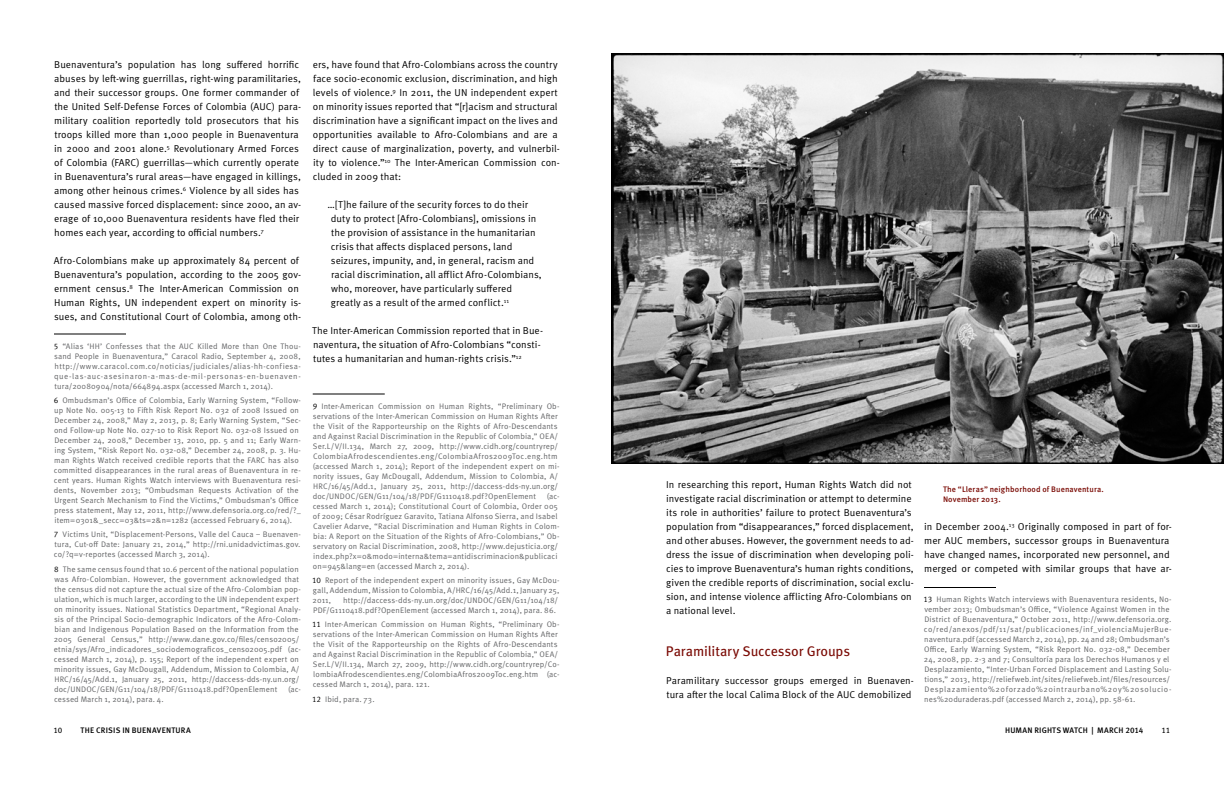
<style>
.page{position:relative;width:1224px;height:792px;background:#fff}
.page>*{position:absolute;margin:0;border:0;box-sizing:border-box;transform-origin:0 0}
.t1{font:14px "Meta Pro";letter-spacing:-.01em;color:#7a0a04}
.t2{font:10px/14px "Meta Pro Norm";color:#000}
.t3{font:8px/10px "Meta Pro Norm";letter-spacing:.015em;color:#636466}
.t4{font:500 8px/10px "Meta Pro";letter-spacing:.015em;color:#7a0a04}
.t5{font:500 8px "Meta Pro";letter-spacing:.025em;color:#000}
.t6{font:8px "Meta Pro";color:#000}
.s1{color:#000}
</style>
<div class="page">
<hr style="left:924px;top:587px;width:72px;height:1px;background:#000">
<hr style="left:54px;top:334px;width:72px;height:1px;background:#000">
<hr style="left:313px;top:394px;width:72px;height:1px;background:#000">
<img style="left:612px;top:54px;width:612px;height:410px">
<p class="t2" style="left:54px;top:57px;width:249px">Buenaventura’s population has long suffered horrific abuses by left-wing guerrillas, right-wing paramilitaries, and their successor groups. One former commander of the United Self-Defense Forces of Colombia (AUC) para&shy;military coalition reportedly told prosecutors that his troops killed more than 1,000 people in Buenaventura in 2000 and 2001 alone.<sup>5</sup> Revolutionary Armed Forces of Colombia (FARC) guerrillas—which currently operate in Buenaventura’s rural areas—have engaged in killings, among other heinous crimes.<sup>6</sup> Violence by all sides has caused massive forced displacement: since 2000, an av&shy;erage of 10,000 Buenaventura residents have fled their homes each year, according to official numbers.<sup>7</sup></p>
<p class="t2" style="left:54px;top:253px;width:249px">Afro-Colombians make up approximately 84 percent of Buenaventura’s population, according to the 2005 gov&shy;ernment census.<sup>8</sup> The Inter-American Commission on Human Rights, UN independent expert on minority is&shy;sues, and Constitutional Court of Colombia, among oth-</p>
<p class="t3" style="left:54px;top:340px;width:248px;text-align:justify"><span class="s1">5</span> “Alias ‘HH’ Confesses that the AUC Killed More than One Thou&shy;sand People in Buenaventura,” Caracol Radio, September 4, 2008, http://www.caracol.com.co/noticias/judiciales/alias-hh-confiesa&shy;que-las-auc-asesinaron-a-mas-de-mil-personas-en-buenaven&shy;tura/20080904/nota/664894.aspx (accessed March 1, 2014).</p>
<p class="t3" style="left:54px;top:395px;width:249px"><span class="s1">6</span> Ombudsman’s Office of Colombia, Early Warning System, “Follow&shy;up Note No. 005-13 to Fifth Risk Report No. 032 of 2008 Issued on December 24, 2008,” May 2, 2013, p. 8; Early Warning System, “Sec&shy;ond Follow-up Note No. 027-10 to Risk Report No. 032-08 Issued on December 24, 2008,” December 13, 2010, pp. 5 and 11; Early Warn&shy;ing System, “Risk Report No. 032-08,” December 24, 2008, p. 3. Hu&shy;man Rights Watch received credible reports that the FARC has also committed disappearances in the rural areas of Buenaventura in re&shy;cent years. Human Rights Watch interviews with Buenaventura resi&shy;dents, November 2013; “Ombudsman Requests Activation of the Urgent Search Mechanism to Find the Victims,” Ombudsman’s Office press statement, May 12, 2011, http://www.defensoria.org.co/red/?_ item=0301&amp;_secc=03&amp;ts=2&amp;n=1282 (accessed February 6, 2014).</p>
<p class="t3" style="left:54px;top:529px;width:248px;text-align:justify"><span class="s1">7</span> Victims Unit, “Displacement-Persons, Valle del Cauca – Buenaven&shy;tura, Cut-off Date: January 21, 2014,” http://rni.unidadvictimas.gov. co/?q=v-reportes (accessed March 3, 2014).</p>
<p class="t3" style="left:54px;top:564px;width:248px"><span class="s1">8</span> The same census found that 10.6 percent of the national population was Afro-Colombian. However, the government acknowledged that the census did not capture the actual size of the Afro-Colombian pop&shy;ulation, which is much larger, according to the UN independent expert on minority issues. National Statistics Department, “Regional Analy&shy;sis of the Principal Socio-demographic Indicators of the Afro-Colom&shy;bian and Indigenous Population Based on the Information from the 2005 General Census,” http://www.dane.gov.co/files/censo2005/ etnia/sys/Afro_indicadores_sociodemograficos_censo2005.pdf (ac&shy;cessed March 1, 2014), p. 155; Report of the independent expert on minority issues, Gay McDougall, Addendum, Mission to Colombia, A/ HRC/16/45/Add.1, January 25, 2011, http://daccess-dds-ny.un.org/ doc/UNDOC/GEN/G11/104/18/PDF/G1110418.pdf?OpenElement</p>
<p class="t3" style="left:288px;top:684px;width:14px">(ac-</p>
<p class="t3" style="left:54px;top:694px;width:111px">cessed March 1, 2014), para. 4.</p>
<p class="t2" style="left:313px;top:57px;width:249px">ers, have found that Afro-Colombians across the country face socio-economic exclusion, discrimination, and high levels of violence.<sup>9</sup> In 2011, the UN independent expert on minority issues reported that “[r]acism and structural discrimination have a significant impact on the lives and opportunities available to Afro-Colombians and are a direct cause of marginalization, poverty, and vulnerbil&shy;ity to violence.”<sup>10</sup> The Inter-American Commission con&shy;cluded in 2009 that:</p>
<p class="t2" style="left:331px;top:197px;width:213px;text-indent:-3px">…[T]he failure of the security forces to do their duty to protect [Afro-Colombians], omissions in the provision of assistance in the humanitarian crisis that affects displaced persons, land seizures, impunity, and, in general, racism and racial discrimination, all afflict Afro-Colombians, who, moreover, have particularly suffered greatly as a result of the armed conflict.<sup>11</sup></p>
<p class="t2" style="left:312px;top:323px;width:232px">The Inter-American Commission reported that in Bue&shy;naventura, the situation of Afro-Colombians “consti&shy;tutes a humanitarian and human-rights crisis.”<sup>12</sup></p>
<p class="t3" style="left:313px;top:400px;width:248px"><span class="s1">9</span> Inter-American Commission on Human Rights, “Preliminary Ob&shy;servations of the Inter-American Commission on Human Rights After the Visit of the Rapporteurship on the Rights of Afro-Descendants and Against Racial Discrimination in the Republic of Colombia,” OEA/ Ser.L/V/II.134, March 27, 2009, http://www.cidh.org/countryrep/ ColombiaAfrodescendientes.eng/ColombiaAfros2009Toc.eng.htm (accessed March 1, 2014); Report of the independent expert on mi&shy;nority issues, Gay McDougall, Addendum, Mission to Colombia, A/ HRC/16/45/Add.1, January 25, 2011, http://daccess-dds-ny.un.org/ doc/UNDOC/GEN/G11/104/18/PDF/G1110418.pdf?OpenElement</p>
<p class="t3" style="left:313px;top:490px;width:248px;text-indent:234px">(ac&shy;cessed March 1, 2014); Constitutional Court of Colombia, Order 005 of 2009; César Rodríguez Garavito, Tatiana Alfonso Sierra, and Isabel Cavelier Adarve, “Racial Discrimination and Human Rights in Colom&shy;bia: A Report on the Situation of the Rights of Afro-Colombians,” Ob&shy;servatory on Racial Discrimination, 2008, http://www.dejusticia.org/ index.php?x=0&amp;modo=interna&amp;tema=antidiscriminacion&amp;publicaci on=945&amp;lang=en (accessed March 2, 2014).</p>
<p class="t3" style="left:312px;top:575px;width:249px;text-align:justify"><span class="s1">10</span> Report of the independent expert on minority issues, Gay McDou&shy;gall, Addendum, Mission to Colombia, A/HRC/16/45/Add.1, January 25, 2011,</p>
<p class="t3" style="left:313px;top:595px;width:247px;text-align:right">http://daccess-dds-ny.un.org/doc/UNDOC/GEN/G11/104/18/<br>PDF/G1110418.pdf?OpenElement (accessed March 1, 2014), para. 86.</p>
<p class="t3" style="left:312px;top:619px;width:249px"><span class="s1">11</span> Inter-American Commission on Human Rights, “Preliminary Ob&shy;servations of the Inter-American Commission on Human Rights After the Visit of the Rapporteurship on the Rights of Afro-Descendants and Against Racial Discrimination in the Republic of Colombia,” OEA/ Ser.L/V/II.134, March 27, 2009, http://www.cidh.org/countryrep/Co&shy;lombiaAfrodescendientes.eng/ColombiaAfros2009Toc.eng.htm (ac&shy;cessed March 1, 2014), para. 121.</p>
<p class="t3" style="left:312px;top:694px;width:64px"><span class="s1">12</span> Ibid, para. 73.</p>
<p class="t2" style="left:666px;top:477px;width:249px">In researching this report, Human Rights Watch did not investigate racial discrimination or attempt to determine its role in authorities’ failure to protect Buenaventura’s population from “disappearances,” forced displacement, and other abuses. However, the government needs to ad&shy;dress the issue of discrimination when developing poli&shy;cies to improve Buenaventura’s human rights conditions, given the credible reports of discrimination, social exclu&shy;sion, and intense violence afflicting Afro-Colombians on a national level.</p>
<h1 class="t1" style="left:666px;top:640px;width:186px">Paramilitary Successor Groups</h1>
<p class="t2" style="left:666px;top:673px;width:249px">Paramilitary successor groups emerged in Buenaven&shy;tura after the local Calima Block of the AUC demobilized</p>
<p class="t4" style="left:943px;top:484px;width:162px">The “Lleras” neighborhood of Buenaventura.<br>November 2013.</p>
<p class="t2" style="left:924px;top:519px;width:249px">in December 2004.<sup>13</sup> Originally composed in part of for&shy;mer AUC members, successor groups in Buenaventura have changed names, incorporated new personnel, and merged or competed with similar groups that have ar-</p>
<p class="t3" style="left:924px;top:594px;width:250px"><span class="s1">13</span> Human Rights Watch interviews with Buenaventura residents, No&shy;vember 2013; Ombudsman’s Office, “Violence Against Women in the District of Buenaventura,” October 2011, http://www.defensoria.org. co/red/anexos/pdf/11/sat/publicaciones/inf_violenciaMujerBue&shy;naventura.pdf (accessed March 2, 2014), pp. 24 and 28; Ombudsman’s Office, Early Warning System, “Risk Report No. 032-08,” December 24, 2008, pp. 2-3 and 7; Consultoría para los Derechos Humanos y el Desplazamiento, “Inter-Urban Forced Displacement and Lasting Solu&shy;tions,” 2013, http://reliefweb.int/sites/reliefweb.int/files/resources/ Desplazamiento%20forzado%20intraurbano%20y%20solucio&shy;nes%20duraderas.pdf (accessed March 2, 2014), pp. 58-61.</p>
<p class="t6" style="left:54px;top:724px;width:10px">10</p>
<p class="t5" style="left:81px;top:724px;width:26px">The Crisis</p>
<p class="t5" style="left:122px;top:724px;width:65px">i n Buenaventura</p>
<p class="t5" style="left:1005px;top:724px;width:140px">HU MAN RIGHTS WATCH | MARCH 2014</p>
<p class="t6" style="left:1162px;top:724px;width:10px">11</p>
</div>
